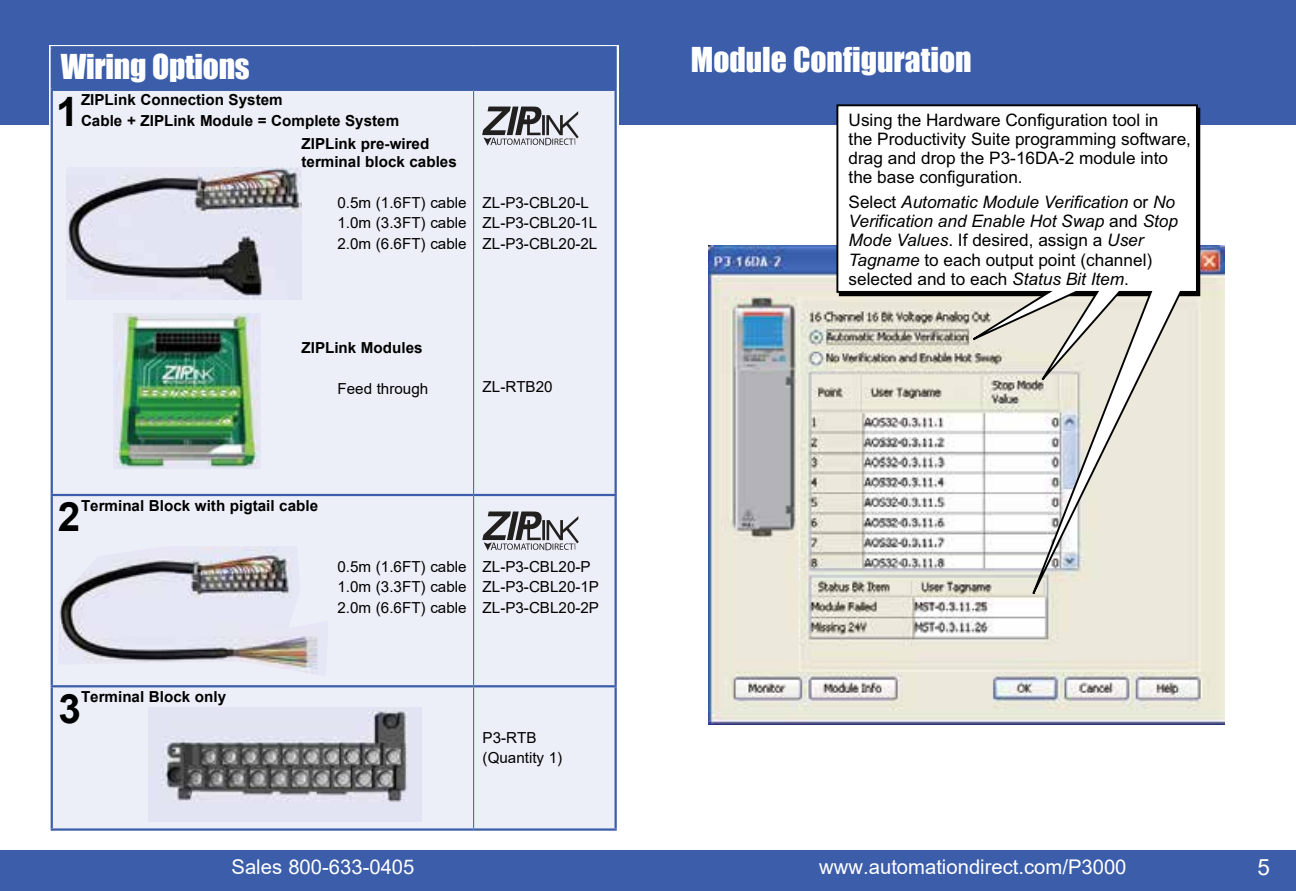
<style>
.page{position:relative;width:1296px;height:891px;background:#fff}
.page>*{position:absolute;margin:0;border:0;box-sizing:border-box;transform-origin:0 0}
.t1{font:700 40.5px "Arial";color:#000}
.t2{font:31.5px "Impact";color:#fff}
.t3{font:22.5px "Arial";color:#fff}
.t4{font:20.25px "Arial";color:#fff}
.t5{font:italic 17.32px/19.1px "Arial";color:#000}
.t6{font:17.32px/19.1px "Arial";color:#000}
.t7{font:15.3px/20.5px "Arial";color:#000}
.t8{font:700 15.3px/20.5px "Arial";color:#000}
.s1{font-style:normal}
</style>
<div class="page">
<div style="left:0;top:0;width:1296px;height:124px;background:#3c5daa"></div>
<div style="left:0;top:850px;width:1296px;height:41px;background:#3c5daa"></div>
<img style="left:709px;top:245px;width:516px;height:480px">
<svg style="left:835px;top:104px;width:364px;height:532px"></svg>
<div style="left:53px;top:91px;width:562px;height:737px;background:#eceff7"></div>
<hr style="left:51px;top:91px;width:2px;height:403px;background:#3c5daa">
<hr style="left:615px;top:91px;width:2px;height:403px;background:#3c5daa">
<hr style="left:51px;top:494px;width:423px;height:2px;background:#3c5daa">
<hr style="left:51px;top:496px;width:2px;height:189px;background:#3c5daa">
<hr style="left:474px;top:494px;width:143px;height:2px;background:#3c5daa">
<hr style="left:615px;top:496px;width:2px;height:189px;background:#3c5daa">
<hr style="left:51px;top:685px;width:423px;height:2px;background:#3c5daa">
<hr style="left:51px;top:687px;width:2px;height:141px;background:#3c5daa">
<hr style="left:474px;top:685px;width:143px;height:2px;background:#3c5daa">
<hr style="left:615px;top:687px;width:2px;height:141px;background:#3c5daa">
<hr style="left:51px;top:828px;width:423px;height:3px;background:#3c5daa">
<hr style="left:474px;top:828px;width:143px;height:3px;background:#3c5daa">
<hr style="left:473px;top:91px;width:1px;height:403px;background:#3c5daa">
<hr style="left:473px;top:496px;width:1px;height:189px;background:#3c5daa">
<hr style="left:473px;top:687px;width:1px;height:141px;background:#3c5daa">
<svg style="left:482px;top:107px;width:97px;height:39px;background:#9fa0a5"></svg>
<img style="left:148px;top:708px;width:273px;height:114px">
<svg style="left:482px;top:512px;width:97px;height:39px;background:#9fa0a5"></svg>
<img style="left:67px;top:167px;width:234px;height:133px">
<img style="left:114px;top:314px;width:146px;height:154px">
<img style="left:58px;top:546px;width:270px;height:130px">
<h2 class="t2" style="left:61px;top:42px;width:191px">Wiring Options</h2>
<h2 class="t2" style="left:691px;top:35px;width:282px">Module Configuration</h2>
<p class="t8" style="left:81px;top:90px;width:320px">ZIPLink Connection System<br>Cable + ZIPLink Module = Complete System</p>
<p class="t8" style="left:302px;top:134px;width:157px;line-height:18.2px">ZIPLink pre-wired terminal block cables</p>
<p class="t7" style="left:338px;top:192px;width:131px;text-align:justify">0.5m (1.6FT) cable 1.0m (3.3FT) cable 2.0m (6.6FT) cable</p>
<h1 class="t1" style="left:56px;top:84px;width:24px">1</h1>
<p class="t6" style="left:849px;top:110px;width:344px">Using the Hardware Configuration tool in<br>the Productivity Suite programming software, drag and drop the P3-16DA-2 module into the base configuration.</p>
<p class="t5" style="left:849px;top:193px;width:331px"><span class="s1">Select</span> Automatic Module Verification <span class="s1">or</span> No Verification and Enable Hot Swap <span class="s1">and</span> Stop Mode Values<span class="s1">. If desired, assign a</span> User Tagname <span class="s1">to each output point (channel) selected and to each</span> Status Bit Item<span class="s1">.</span></p>
<p class="t7" style="left:483px;top:192px;width:116px">ZL-P3-CBL20-L<br>ZL-P3-CBL20-1L<br>ZL-P3-CBL20-2L</p>
<p class="t8" style="left:302px;top:338px;width:123px">ZIPLink Modules</p>
<p class="t7" style="left:338px;top:379px;width:92px">Feed through</p>
<p class="t8" style="left:81px;top:495px;width:239px">Terminal Block with pigtail cable</p>
<h1 class="t1" style="left:58px;top:488px;width:24px">2</h1>
<p class="t7" style="left:483px;top:376px;width:72px">ZL-RTB20</p>
<p class="t8" style="left:81px;top:686px;width:147px">Terminal Block only</p>
<h1 class="t1" style="left:59px;top:680px;width:24px">3</h1>
<p class="t7" style="left:338px;top:556px;width:131px;text-align:justify">0.5m (1.6FT) cable 1.0m (3.3FT) cable 2.0m (6.6FT) cable</p>
<p class="t7" style="left:483px;top:556px;width:118px">ZL-P3-CBL20-P<br>ZL-P3-CBL20-1P<br>ZL-P3-CBL20-2P</p>
<p class="t7" style="left:483px;top:727px;width:81px">P3-RTB (Quantity 1)</p>
<h3 class="t4" style="left:232px;top:853px;width:184px">Sales 800-633-0405</h3>
<h3 class="t4" style="left:819px;top:853px;width:309px">www.automationdirect.com/P3000</h3>
<h3 class="t3" style="left:1258px;top:851px;width:14px">5</h3>
</div>
